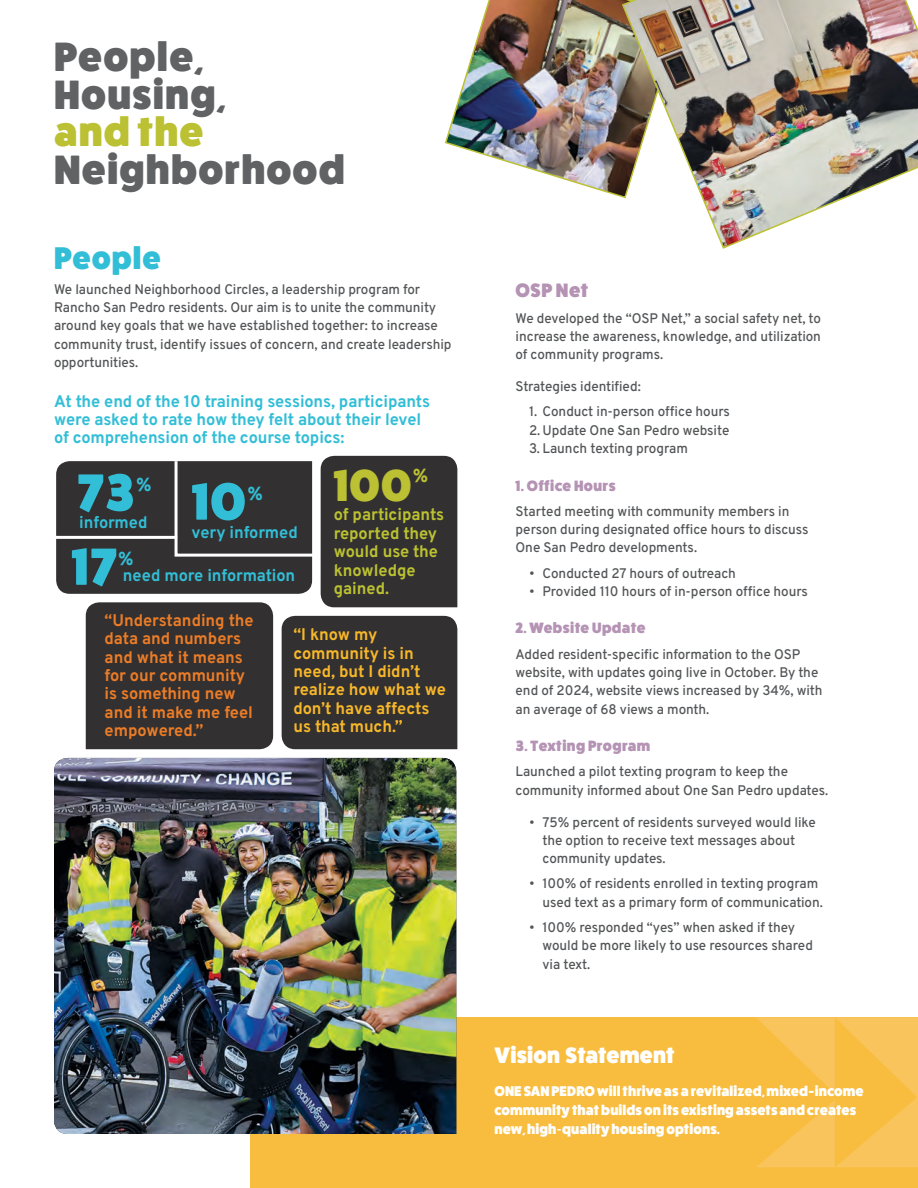
<style>
.page{position:relative;width:918px;height:1188px;background:#fff}
.page>*{position:absolute;margin:0;border:0;box-sizing:border-box;transform-origin:0 0}
.t1{font:52.5px "Fat Frank Free";color:#32bed6}
.t2{font:45px "Fat Frank Free";color:#bbc132}
.t3{font:41.1px/37.5px "Fat Frank Free";letter-spacing:.03em;color:#606263}
.t4{font:41.1px "Fat Frank Free";letter-spacing:.03em;color:#bbc132}
.t5{font:31.5px "Fat Frank Free";letter-spacing:.03em;color:#32bed6}
.t6{font:22.5px "Fat Frank Free";letter-spacing:.01em;color:#fff}
.t7{font:19.5px "Fat Frank Free";letter-spacing:.03em;color:#b593b4}
.t8{font:700 18.75px "Overpass";color:#32bed6}
.t9{font:700 18.75px "Overpass";color:#bbc132}
.t10{font:700 16.8px/18.5px "Overpass";letter-spacing:-.005em;color:#32bed6}
.t11{font:700 16.8px/18.5px "Overpass";letter-spacing:-.005em;color:#eb7c27}
.t12{font:700 16.8px/18.5px "Overpass";letter-spacing:-.005em;color:#f7b72a}
.t13{font:700 16.8px/18.5px "Overpass";letter-spacing:-.005em;color:#bbc132}
.t14{font:15px "Fat Frank Free";letter-spacing:.03em;color:#b593b4}
.t15{font:14.1px/18.9px "Fat Frank Free";letter-spacing:.01em;color:#fff}
.t16{font:500 13.8px/18.3px "Overpass";letter-spacing:-.005em;color:#525456}
.s1{font-family:"Inter";font-weight:900;font-size:14.25px}
.s2{font-family:"Overpass";font-weight:500}
</style>
<div class="page">
<div style="left:250px;top:1017px;width:668px;height:171px;background:#f8bd3f"></div>
<svg style="left:756px;top:1017px;width:162px;height:150px"></svg>
<img style="left:445px;top:0;width:176px;height:197px">
<img style="left:621px;top:0;width:297px;height:249px">
<img style="left:54px;top:758px;width:402px;height:376px">
<svg style="left:56px;top:456px;width:401px;height:293px;background:#494748"></svg>
<hr style="left:54px;top:536px;width:123px;height:3px;background:#fff">
<h3 class="t3" style="left:54px;top:41px;width:173px">People,<br>Housing,</h3>
<h3 class="t4" style="left:54px;top:115px;width:151px">and the</h3>
<h3 class="t3" style="left:54px;top:154px;width:293px">Neighborhood</h3>
<h3 class="t5" style="left:54px;top:244px;width:108px">People</h3>
<p class="t16" style="left:54px;top:279px;width:399px">We launched Neighborhood Circles, a leadership program for Rancho San Pedro residents. Our aim is to unite the community around key goals that we have established together: to increase community trust, identify issues of concern, and create leadership opportunities.</p>
<p class="t10" style="left:54px;top:391px;width:378px">At the end of the 10 training sessions, participants were asked to rate how they felt about their level of comprehension of the course topics:</p>
<h1 class="t1" style="left:78px;top:470px;width:58px">73</h1>
<h3 class="t8" style="left:136px;top:470px;width:17px">%</h3>
<p class="t10" style="left:79px;top:512px;width:70px">informed</p>
<h1 class="t1" style="left:72px;top:544px;width:47px">17</h1>
<h3 class="t8" style="left:118px;top:544px;width:17px">%</h3>
<h2 class="t2" style="left:334px;top:467px;width:79px">100</h2>
<h3 class="t9" style="left:413px;top:460px;width:17px">%</h3>
<p class="t13" style="left:334px;top:505px;width:112px">of participants reported they would use the knowledge gained.</p>
<h1 class="t1" style="left:192px;top:479px;width:55px">10</h1>
<h3 class="t8" style="left:247px;top:479px;width:17px">%</h3>
<p class="t10" style="left:192px;top:522px;width:108px">very informed</p>
<p class="t10" style="left:123px;top:565px;width:174px">need more information</p>
<p class="t11" style="left:105px;top:610px;width:150px">“Understanding the data and numbers and what it means for our community is something new and it make me feel empowered.”</p>
<p class="t12" style="left:293px;top:624px;width:154px">“I know my community is in need, but I didn’t realize how what we don’t have affects us that much.”</p>
<h3 class="t7" style="left:516px;top:282px;width:74px">OSP Net</h3>
<p class="t16" style="left:516px;top:308px;width:307px;text-align:justify">We developed the “OSP Net,” a social safety net, to increase the awareness, knowledge, and utilization of community programs.</p>
<p class="t16" style="left:516px;top:377px;width:127px">Strategies identified:</p>
<p class="t16" style="left:529px;top:402px;width:203px">1. Conduct in-person office hours</p>
<p class="t16" style="left:529px;top:420px;width:202px">2. Update One San Pedro website</p>
<p class="t16" style="left:529px;top:439px;width:160px">3. Launch texting program</p>
<p class="t14" style="left:516px;top:479px;width:102px">1. Office Hours</p>
<p class="t16" style="left:516px;top:501px;width:295px">Started meeting with community members in person during designated office hours to discuss<br>One San Pedro developments.</p>
<p class="t16" style="left:529px;top:563px;width:208px">• Conducted 27 hours of outreach</p>
<p class="t16" style="left:529px;top:581px;width:281px">• Provided 110 hours of in-person office hours</p>
<p class="t14" style="left:516px;top:622px;width:132px">2. Website Update</p>
<p class="t16" style="left:516px;top:644px;width:308px">Added resident-specific information to the OSP website, with updates going live in October. By the end of 2024, website views increased by 34%, with an average of 68 views a month.</p>
<p class="t14" style="left:516px;top:740px;width:136px">3. Texting Program</p>
<p class="t16" style="left:516px;top:762px;width:314px">Launched a pilot texting program to keep the community informed about One San Pedro updates.</p>
<p class="t16" style="left:543px;top:812px;width:275px;text-indent:-13px">• 75% percent of residents surveyed would like the option to receive text messages about community updates.</p>
<p class="t16" style="left:543px;top:874px;width:282px;text-indent:-13px">• 100% of residents enrolled in texting program used text as a primary form of communication.</p>
<p class="t16" style="left:543px;top:917px;width:272px;text-indent:-13px">• 100% responded “yes” when asked if they would be more likely to use resources shared via text.</p>
<h3 class="t6" style="left:495px;top:1046px;width:182px">Vision Statement</h3>
<p class="t15" style="left:495px;top:1082px;width:371px">ONE SAN PEDRO will thrive as a revitalized, mixed<span class="s1">-</span>income community that builds on its existing assets and creates new, high<span class="s2">-</span>quality housing options.</p>
</div>
